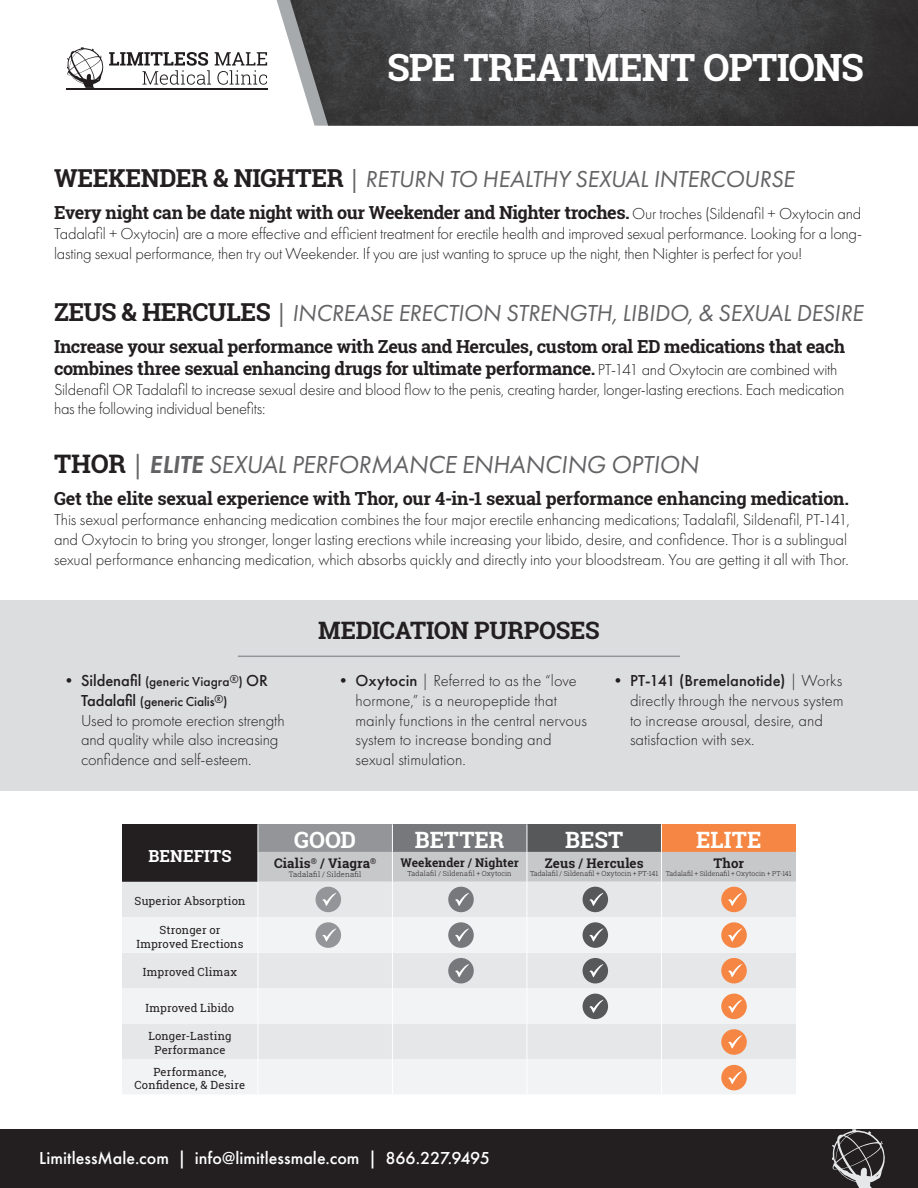
<style>
.page{position:relative;width:918px;height:1188px;background:#fff}
.page>*{position:absolute;margin:0;border:0;box-sizing:border-box;transform-origin:0 0}
.t1{font:700 37.5px "Roboto Slab";letter-spacing:-.025em;color:#fff}
.t2{font:italic 25.5px "Futura PT";letter-spacing:-.01em;color:#636366}
.t3{font:italic 24px "Futura PT";letter-spacing:-.01em;color:#636366}
.t4{font:700 24px "Roboto Slab";letter-spacing:-.01em;color:#231f20}
.t5{font:700 22.5px "Roboto Slab";color:#fff}
.t6{font:700 18px/21.6px "Roboto Slab";letter-spacing:-.02em;color:#231f20}
.t7{font:500 18px "Futura PT";color:#fff}
.t8{font:700 16.65px "Roboto Slab";letter-spacing:.005em;color:#fff}
.t9{font:300 16.5px/19.8px "Futura PT";letter-spacing:-.01em;color:#231f20}
.t10{font:500 13.5px/19.8px "Futura PT";letter-spacing:-.005em;color:#231f20}
.t11{font:700 13.35px "Roboto Slab";letter-spacing:.005em;color:#231f20}
.t12{font:700 12px "Roboto Slab";letter-spacing:.005em;color:#231f20}
.t13{font:11.25px/13.5px "Roboto Slab";letter-spacing:.01em;color:#231f20;text-align:center}
.t14{font:300 7.5px "Roboto Slab";letter-spacing:.02em;color:#231f20}
.t15{font:300 6.9px "Roboto Slab";letter-spacing:.005em;color:#231f20}
.t16{font:300 6.75px "Roboto Slab";color:#231f20}
.s1{font-family:"Roboto Slab";font-weight:700;font-style:normal;font-size:24.75px;color:#231f20}
.s2{font-family:"Futura PT";font-weight:300;font-size:16.5px}
.s3{font-family:"Roboto Slab";font-weight:700;font-style:normal;color:#231f20}
.s4{font-weight:600}
.s5{font-size:16.5px}
.s6{font-weight:500}
</style>
<div class="page">
<img style="left:286px;top:0;width:632px;height:126px">
<svg style="left:67px;top:47px;width:200px;height:41px"></svg>
<hr style="left:67px;top:88px;width:201px;height:1px;background:#211d1e">
<div style="left:0;top:1129px;width:918px;height:59px;background:#231f20"></div>
<svg style="left:832px;top:1129px;width:53px;height:59px"></svg>
<div style="left:0;top:601px;width:918px;height:190px;background:#dcdddf"></div>
<div style="left:122px;top:824px;width:136px;height:58px;background:#231f20"></div>
<div style="left:122px;top:882px;width:674px;height:35px;background:#e6e7e9"></div>
<svg style="left:122px;top:917px;width:674px;height:177px;fill:#f2f3f4"></svg>
<hr style="left:258px;top:882px;width:1px;height:35px;background:#fff">
<hr style="left:258px;top:917px;width:1px;height:36px;background:#fff">
<hr style="left:258px;top:953px;width:1px;height:35px;background:#fff">
<hr style="left:258px;top:988px;width:1px;height:36px;background:#fff">
<hr style="left:258px;top:1024px;width:1px;height:35px;background:#fff">
<hr style="left:258px;top:1059px;width:1px;height:35px;background:#fff">
<svg style="left:258px;top:824px;width:538px;height:58px;background:#afa39d"></svg>
<hr style="left:392px;top:852px;width:1px;height:30px;background:#fff">
<hr style="left:527px;top:852px;width:1px;height:30px;background:#fff">
<hr style="left:661px;top:852px;width:1px;height:30px;background:#fff">
<hr style="left:392px;top:882px;width:1px;height:35px;background:#fff">
<hr style="left:527px;top:882px;width:1px;height:35px;background:#fff">
<hr style="left:661px;top:882px;width:1px;height:35px;background:#fff">
<hr style="left:392px;top:917px;width:1px;height:36px;background:#fff">
<hr style="left:527px;top:917px;width:1px;height:36px;background:#fff">
<hr style="left:661px;top:917px;width:1px;height:36px;background:#fff">
<hr style="left:392px;top:953px;width:1px;height:35px;background:#fff">
<hr style="left:527px;top:953px;width:1px;height:35px;background:#fff">
<hr style="left:661px;top:953px;width:1px;height:35px;background:#fff">
<hr style="left:392px;top:988px;width:1px;height:36px;background:#fff">
<hr style="left:527px;top:988px;width:1px;height:36px;background:#fff">
<hr style="left:661px;top:988px;width:1px;height:36px;background:#fff">
<hr style="left:392px;top:1024px;width:1px;height:35px;background:#fff">
<hr style="left:527px;top:1024px;width:1px;height:35px;background:#fff">
<hr style="left:661px;top:1024px;width:1px;height:35px;background:#fff">
<hr style="left:392px;top:1059px;width:1px;height:35px;background:#fff">
<hr style="left:527px;top:1059px;width:1px;height:35px;background:#fff">
<hr style="left:661px;top:1059px;width:1px;height:35px;background:#fff">
<div style="left:316px;top:887px;width:25px;height:25px;background:#939598;border-radius:50%"></div>
<svg style="left:322px;top:893px;width:14px;height:13px"></svg>
<div style="left:316px;top:922px;width:25px;height:26px;background:#939598;border-radius:50%"></div>
<svg style="left:322px;top:928px;width:14px;height:14px"></svg>
<div style="left:448px;top:887px;width:26px;height:25px;background:#76787b;border-radius:50%"></div>
<svg style="left:455px;top:893px;width:14px;height:13px"></svg>
<div style="left:448px;top:922px;width:26px;height:26px;background:#76787b;border-radius:50%"></div>
<svg style="left:455px;top:928px;width:14px;height:14px"></svg>
<div style="left:448px;top:958px;width:26px;height:25px;background:#76787b;border-radius:50%"></div>
<svg style="left:455px;top:964px;width:14px;height:13px"></svg>
<div style="left:583px;top:887px;width:25px;height:25px;background:#57585a;border-radius:50%"></div>
<svg style="left:589px;top:893px;width:14px;height:13px"></svg>
<div style="left:583px;top:922px;width:25px;height:26px;background:#57585a;border-radius:50%"></div>
<svg style="left:589px;top:928px;width:14px;height:14px"></svg>
<div style="left:583px;top:958px;width:25px;height:25px;background:#57585a;border-radius:50%"></div>
<svg style="left:589px;top:964px;width:14px;height:13px"></svg>
<div style="left:583px;top:994px;width:25px;height:25px;background:#57585a;border-radius:50%"></div>
<svg style="left:589px;top:1000px;width:14px;height:13px"></svg>
<div style="left:721px;top:1065px;width:26px;height:25px;background:#f58644;border-radius:50%"></div>
<svg style="left:728px;top:1071px;width:14px;height:13px"></svg>
<div style="left:721px;top:887px;width:26px;height:25px;background:#f58644;border-radius:50%"></div>
<svg style="left:728px;top:893px;width:14px;height:13px"></svg>
<div style="left:721px;top:922px;width:26px;height:26px;background:#f58644;border-radius:50%"></div>
<svg style="left:728px;top:928px;width:14px;height:14px"></svg>
<div style="left:721px;top:958px;width:26px;height:25px;background:#f58644;border-radius:50%"></div>
<svg style="left:728px;top:964px;width:14px;height:13px"></svg>
<div style="left:721px;top:994px;width:26px;height:25px;background:#f58644;border-radius:50%"></div>
<svg style="left:728px;top:1000px;width:14px;height:13px"></svg>
<div style="left:721px;top:1029px;width:26px;height:26px;background:#f58644;border-radius:50%"></div>
<svg style="left:728px;top:1035px;width:14px;height:14px"></svg>
<hr style="left:238px;top:656px;width:442px;height:1px;background:#939598">
<p class="t1" style="left:387px;top:42px;width:478px">SPE TREATMENT OPTIONS</p>
<p class="t3" style="left:54px;top:165px;width:742px"><span class="s1">WEEKENDER &amp; NIGHTER</span> | RETURN TO HEALTHY SEXUAL INTERCOURSE</p>
<p class="t6" style="left:54px;top:202px;width:809px">Every night can be date night with our Weekender and Nighter troches. <span class="s2">Our troches (Sildenafil + Oxytocin and</span></p>
<p class="t9" style="left:54px;top:224px;width:810px">Tadalafil + Oxytocin) are a more effective and efficient treatment for erectile health and improved sexual performance. Looking for a long&shy;lasting sexual performance, then try out Weekender. If you are just wanting to spruce up the night, then Nighter is perfect for you!</p>
<p class="t3" style="left:54px;top:299px;width:811px"><span class="s1">ZEUS &amp; HERCULES</span> | INCREASE ERECTION STRENGTH, LIBIDO, &amp; SEXUAL DESIRE</p>
<p class="t6" style="left:54px;top:336px;width:793px">Increase your sexual performance with Zeus and Hercules, custom oral ED medications that each combines three sexual enhancing drugs for ultimate performance. <span class="s2">PT-141 and Oxytocin are combined with</span></p>
<p class="t9" style="left:54px;top:379px;width:792px">Sildenafil OR Tadalafil to increase sexual desire and blood flow to the penis, creating harder, longer-lasting erections. Each medication has the following individual benefits:</p>
<p class="t2" style="left:54px;top:449px;width:646px"><span class="s3">THOR</span> | <span class="s4">ELITE</span> SEXUAL PERFORMANCE ENHANCING OPTION</p>
<p class="t6" style="left:54px;top:488px;width:797px">Get the elite sexual experience with Thor, our 4-in-1 sexual performance enhancing medication.</p>
<p class="t9" style="left:54px;top:510px;width:797px">This sexual performance enhancing medication combines the four major erectile enhancing medications; Tadalafil, Sildenafil, PT-141, and Oxytocin to bring you stronger, longer lasting erections while increasing your libido, desire, and confidence. Thor is a sublingual sexual performance enhancing medication, which absorbs quickly and directly into your bloodstream. You are getting it all with Thor.</p>
<p class="t10" style="left:81px;top:672px;width:189px;text-indent:-20px"><span class="s5">• Sildenafil</span> (generic Viagra<sup>®</sup>) <span class="s5">OR<br>Tadalafil</span> (generic Cialis<sup>®</sup>)</p>
<p class="t9" style="left:81px;top:710px;width:205px">Used to promote erection strength and quality while also increasing confidence and self-esteem.</p>
<p class="t4" style="left:318px;top:614px;width:283px">MEDICATION PURPOSES</p>
<p class="t9" style="left:356px;top:671px;width:233px;text-indent:-20px"><span class="s6">• Oxytocin</span> | Referred to as the “love hormone,” is a neuropeptide that mainly functions in the central nervous system to increase bonding and sexual stimulation.</p>
<p class="t9" style="left:630px;top:671px;width:215px;text-indent:-20px"><span class="s6">• PT-141 (Bremelanotide)</span> | Works directly through the nervous system to increase arousal, desire, and satisfaction with sex.</p>
<p class="t8" style="left:148px;top:844px;width:84px">BENEFITS</p>
<p class="t13" style="left:135px;top:894px;width:112px">Superior Absorption</p>
<p class="t13" style="left:136px;top:923px;width:108px">Stronger or<br>Improved Erections</p>
<p class="t13" style="left:143px;top:965px;width:95px">Improved Climax</p>
<p class="t13" style="left:146px;top:1001px;width:90px">Improved Libido</p>
<p class="t13" style="left:148px;top:1029px;width:85px">Longer-Lasting<br>Performance</p>
<p class="t13" style="left:135px;top:1065px;width:112px">Performance,<br>Confidence, &amp; Desire</p>
<p class="t5" style="left:294px;top:824px;width:63px">GOOD</p>
<p class="t5" style="left:415px;top:824px;width:91px">BETTER</p>
<p class="t5" style="left:565px;top:824px;width:59px">BEST</p>
<p class="t5" style="left:696px;top:824px;width:67px">ELITE</p>
<p class="t11" style="left:274px;top:854px;width:104px">Cialis<sup>®</sup> / Viagra<sup>®</sup></p>
<p class="t14" style="left:289px;top:869px;width:74px">Tadalafil / Sildenafil</p>
<p class="t11" style="left:545px;top:854px;width:100px">Zeus / Hercules</p>
<p class="t15" style="left:530px;top:869px;width:130px">Tadalafil / Sildenafil + Oxytocin + PT-141</p>
<p class="t11" style="left:713px;top:854px;width:32px">Thor</p>
<p class="t16" style="left:666px;top:869px;width:127px">Tadalafil + Sildenafil + Oxytocin + PT-141</p>
<p class="t12" style="left:400px;top:855px;width:120px">Weekender / Nighter</p>
<p class="t15" style="left:408px;top:868px;width:106px">Tadalafil / Sildenafil + Oxytocin</p>
<p class="t7" style="left:39px;top:1147px;width:452px">LimitlessMale.com | info@limitlessmale.com | 866.227.9495</p>
</div>
